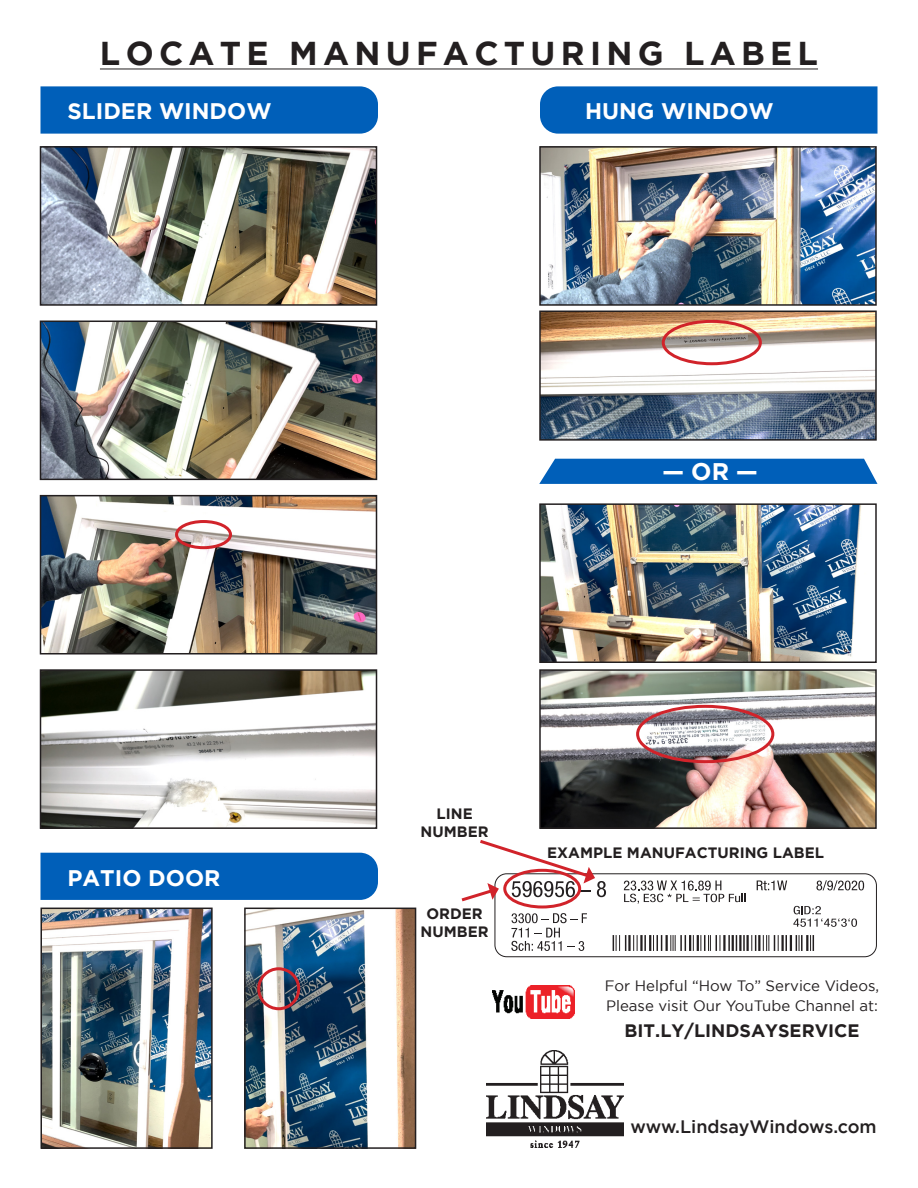
<style>
.page{position:relative;width:918px;height:1188px;background:#fff}
.page>*{position:absolute;margin:0;border:0;box-sizing:border-box;transform-origin:0 0}
.Subhead_1{font:700 33px "Gotham";letter-spacing:.16em;color:#231f20}
.Subhead_1-2{font:700 24px "Gotham";color:#fff}
.Subhead_1-3{font:700 22.5px "Gotham";color:#fff}
.t1{font:500 18px "Gotham";color:#231f20}
.Subhead_1-4{font:700 18px "Gotham";color:#231f20}
.Subhead_1-5{font:15px/19.5px "Gotham";color:#231f20}
.Subhead_1-6{font:700 15px/18px "Gotham";color:#231f20;text-align:center}
</style>
<div class="page">
<hr style="left:100px;top:69px;width:718px;height:1px;background:#231f20">
<div style="left:495px;top:873px;width:382px;height:84px;border:1px solid #231f20;border-radius:12px"></div>
<svg style="left:624px;top:881px;width:122px;height:23px"></svg>
<svg style="left:793px;top:906px;width:64px;height:21px"></svg>
<svg style="left:757px;top:881px;width:30px;height:9px"></svg>
<svg style="left:816px;top:880px;width:48px;height:10px"></svg>
<svg style="left:511px;top:913px;width:76px;height:38px"></svg>
<svg style="left:743px;top:935px;width:2px;height:16px"></svg>
<hr style="left:628px;top:935px;width:3px;height:16px;background:#231f20">
<hr style="left:640px;top:935px;width:3px;height:16px;background:#231f20">
<hr style="left:723px;top:935px;width:3px;height:16px;background:#231f20">
<svg style="left:728px;top:935px;width:9px;height:16px"></svg>
<hr style="left:739px;top:935px;width:3px;height:16px;background:#231f20">
<hr style="left:746px;top:935px;width:3px;height:16px;background:#231f20">
<hr style="left:781px;top:935px;width:3px;height:16px;background:#231f20">
<svg style="left:613px;top:935px;width:13px;height:16px"></svg>
<svg style="left:633px;top:935px;width:5px;height:16px"></svg>
<svg style="left:644px;top:935px;width:77px;height:16px"></svg>
<svg style="left:751px;top:935px;width:28px;height:16px"></svg>
<svg style="left:786px;top:935px;width:28px;height:16px"></svg>
<div style="left:503px;top:869px;width:78px;height:40px;border:3px solid #d1232a;border-radius:50%"></div>
<img style="left:492px;top:986px;width:82px;height:32px">
<svg style="left:461px;top:840px;width:145px;height:64px"></svg>
<img style="left:486px;top:1051px;width:138px;height:96px">
<div style="left:40px;top:86px;width:338px;height:48px;background:#005fb9"></div>
<div style="left:40px;top:853px;width:338px;height:47px;background:#005fb9"></div>
<div style="left:540px;top:86px;width:338px;height:48px;background:#005fb9"></div>
<img style="left:43px;top:911px;width:167px;height:235px">
<div style="left:40px;top:908px;width:173px;height:241px;border:2px solid #231f20"></div>
<img style="left:247px;top:911px;width:166px;height:235px">
<div style="left:244px;top:908px;width:172px;height:241px;border:2px solid #231f20"></div>
<div style="left:257px;top:967px;width:43px;height:43px;border:3px solid #d1232a;border-radius:50%"></div>
<img style="left:43px;top:149px;width:331px;height:154px">
<div style="left:40px;top:146px;width:337px;height:160px;border:2px solid #231f20"></div>
<img style="left:542px;top:149px;width:332px;height:154px">
<div style="left:539px;top:146px;width:338px;height:160px;border:2px solid #231f20"></div>
<img style="left:43px;top:324px;width:331px;height:153px">
<div style="left:40px;top:321px;width:337px;height:159px;border:2px solid #231f20"></div>
<img style="left:542px;top:506px;width:319px;height:154px">
<div style="left:539px;top:503px;width:338px;height:160px;border:2px solid #231f20"></div>
<img style="left:43px;top:672px;width:331px;height:154px">
<div style="left:40px;top:669px;width:337px;height:160px;border:2px solid #231f20"></div>
<img style="left:43px;top:498px;width:331px;height:154px">
<div style="left:40px;top:495px;width:337px;height:160px;border:2px solid #231f20"></div>
<div style="left:175px;top:520px;width:57px;height:29px;border:3px solid #d1232a;border-radius:50%"></div>
<img style="left:542px;top:314px;width:332px;height:124px">
<div style="left:539px;top:311px;width:338px;height:130px;border:2px solid #231f20"></div>
<div style="left:662px;top:320px;width:100px;height:45px;border:3px solid #d1232a;border-radius:50%"></div>
<img style="left:542px;top:672px;width:332px;height:154px">
<div style="left:539px;top:669px;width:338px;height:160px;border:2px solid #231f20"></div>
<div style="left:636px;top:705px;width:138px;height:58px;border:3px solid #d1232a;border-radius:50%"></div>
<svg style="left:539px;top:459px;width:339px;height:25px;background:#0c66bc"></svg>
<p class="Subhead_1" style="left:100px;top:34px;width:720px">LOCATE MANUFACTURING LABEL</p>
<p class="Subhead_1-3" style="left:68px;top:98px;width:206px">SLIDER WINDOW</p>
<p class="Subhead_1-3" style="left:68px;top:865px;width:154px">PATIO DOOR</p>
<p class="Subhead_1-3" style="left:585px;top:98px;width:190px">HUNG WINDOW</p>
<p class="Subhead_1-2" style="left:663px;top:458px;width:97px">— OR —</p>
<p class="Subhead_1-6" style="left:421px;top:804px;width:69px">LINE<br>NUMBER</p>
<p class="Subhead_1-6" style="left:421px;top:905px;width:69px">ORDER<br>NUMBER</p>
<p class="Subhead_1-6" style="left:547px;top:843px;width:278px">EXAMPLE MANUFACTURING LABEL</p>
<p class="Subhead_1-5" style="left:605px;top:976px;width:276px">For Helpful “How To” Service Videos,<br>Please visit Our YouTube Channel at:</p>
<p class="Subhead_1-4" style="left:625px;top:1021px;width:237px">BIT.LY/LINDSAYSERVICE</p>
<p class="t1" style="left:630px;top:1116px;width:248px">www.LindsayWindows.com</p>
</div>
